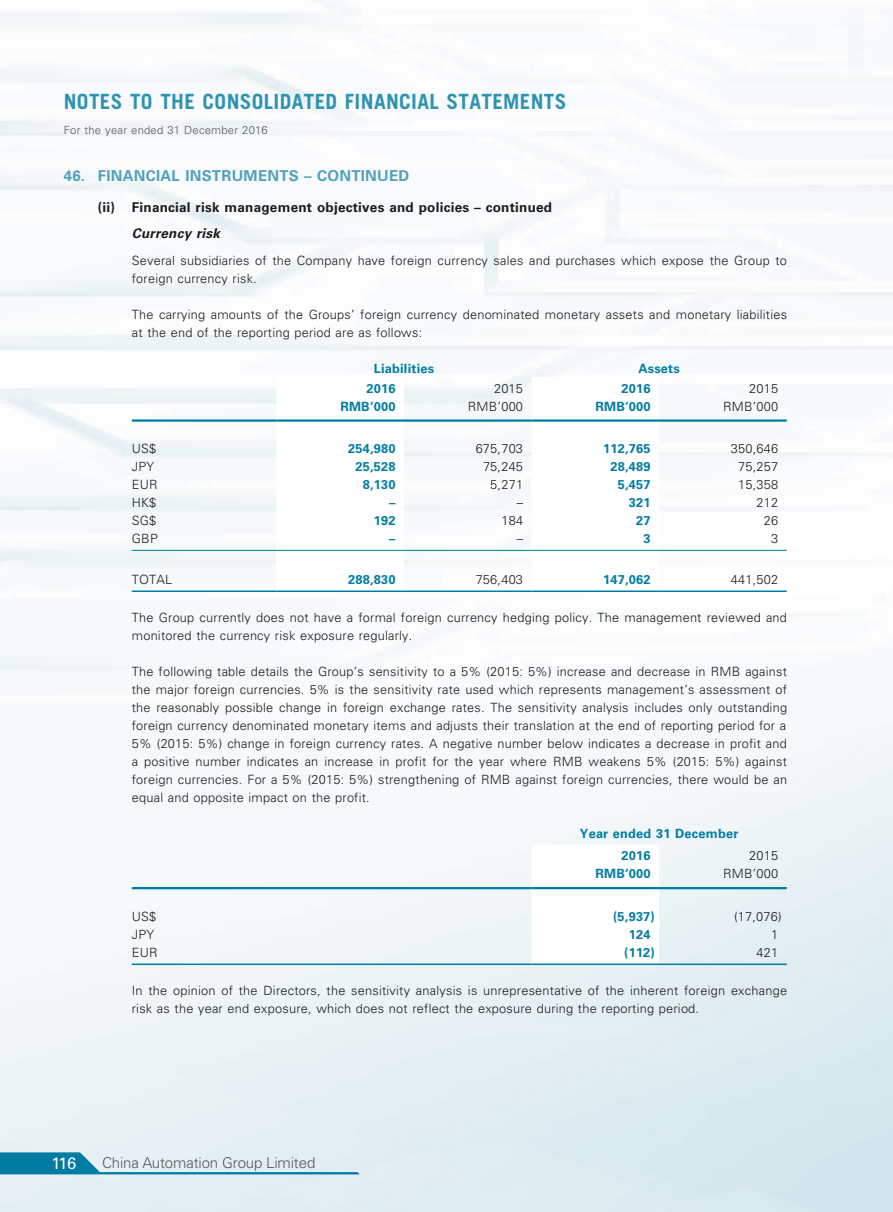
<style>
.page{position:relative;width:893px;height:1212px;background:#fff}
.page>*{position:absolute;margin:0;border:0;box-sizing:border-box;transform-origin:0 0}
.t1{font:700 21px "Trade Gothic LT Std";letter-spacing:.015em;color:#2e93b2}
.t2{font:16.5px "Univers LT Std";color:#fff}
.t3{font:700 15px "Univers LT Std";letter-spacing:.015em;color:#52a0bb}
.t4{font:300 15px "Univers LT Std";letter-spacing:-.01em;color:#575756}
.t5{font:700 13.5px "Univers LT Std";letter-spacing:.015em;color:#1c1c1b}
.t6{font:italic 700 13.5px "Univers LT Std";letter-spacing:.015em;color:#1c1c1b}
.t7{font:300 12.75px/18px "Univers LT Std";letter-spacing:.015em;color:#1c1c1b}
.t8{font:700 12.75px/22.2px "Univers LT Std";letter-spacing:.015em;color:#007ca2}
.t9{font:300 11.25px "Univers LT Std";letter-spacing:.015em;color:#575756}
</style>
<div class="page">
<svg style="left:0;top:1152px;width:360px;height:22px;background:#9dcbdb"></svg>
<svg style="left:276px;top:377px;width:383px;height:210px"></svg>
<hr style="left:132px;top:419px;width:144px;height:3px;background:#007ca2">
<hr style="left:276px;top:419px;width:128px;height:3px;background:#007ca2">
<hr style="left:404px;top:419px;width:127px;height:3px;background:#007ca2">
<hr style="left:531px;top:419px;width:128px;height:3px;background:#007ca2">
<hr style="left:659px;top:419px;width:128px;height:3px;background:#007ca2">
<hr style="left:132px;top:550px;width:144px;height:1px;background:#007ca2">
<hr style="left:276px;top:550px;width:128px;height:1px;background:#007ca2">
<hr style="left:404px;top:550px;width:127px;height:1px;background:#007ca2">
<hr style="left:531px;top:550px;width:128px;height:1px;background:#007ca2">
<hr style="left:659px;top:550px;width:128px;height:1px;background:#007ca2">
<hr style="left:132px;top:590px;width:144px;height:2px;background:#007ca2">
<hr style="left:276px;top:590px;width:128px;height:2px;background:#007ca2">
<hr style="left:404px;top:590px;width:127px;height:2px;background:#007ca2">
<hr style="left:531px;top:590px;width:128px;height:2px;background:#007ca2">
<hr style="left:659px;top:590px;width:128px;height:2px;background:#007ca2">
<svg style="left:531px;top:845px;width:128px;height:118px"></svg>
<hr style="left:132px;top:887px;width:399px;height:2px;background:#007ca2">
<hr style="left:531px;top:887px;width:128px;height:2px;background:#007ca2">
<hr style="left:659px;top:887px;width:128px;height:2px;background:#007ca2">
<hr style="left:132px;top:963px;width:399px;height:2px;background:#007ca2">
<hr style="left:531px;top:963px;width:128px;height:2px;background:#007ca2">
<hr style="left:659px;top:963px;width:128px;height:2px;background:#007ca2">
<h1 class="t1" style="left:64px;top:88px;width:504px">NOTES TO THE CONSOLIDATED FINANCIAL STATEMENTS</h1>
<p class="t9" style="left:64px;top:123px;width:206px">For the year ended 31 December 2016</p>
<p class="t3" style="left:64px;top:167px;width:347px">46. FINANCIAL INSTRUMENTS – CONTINUED</p>
<p class="t5" style="left:98px;top:199px;width:456px">(ii) Financial risk management objectives and policies – continued</p>
<p class="t6" style="left:132px;top:226px;width:90px">Currency risk</p>
<p class="t7" style="left:132px;top:251px;width:657px">Several subsidiaries of the Company have foreign currency sales and purchases which expose the Group to foreign currency risk.</p>
<p class="t7" style="left:132px;top:305px;width:657px">The carrying amounts of the Groups’ foreign currency denominated monetary assets and monetary liabilities at the end of the reporting period are as follows:</p>
<p class="t8" style="left:374px;top:357px;width:62px">Liabilities</p>
<p class="t8" style="left:638px;top:357px;width:43px">Assets</p>
<p class="t8" style="left:366px;top:377px;width:31px">2016</p>
<p class="t7" style="left:494px;top:379px;width:31px">2015</p>
<p class="t8" style="left:622px;top:377px;width:31px">2016</p>
<p class="t7" style="left:749px;top:379px;width:31px">2015</p>
<p class="t8" style="left:340px;top:395px;width:57px">RMB’000</p>
<p class="t7" style="left:468px;top:397px;width:57px">RMB’000</p>
<p class="t8" style="left:595px;top:395px;width:57px">RMB’000</p>
<p class="t7" style="left:723px;top:397px;width:57px">RMB’000</p>
<p class="t7" style="left:132px;top:440px;width:26px">US$</p>
<p class="t8" style="left:348px;top:438px;width:49px">254,980</p>
<p class="t7" style="left:476px;top:440px;width:49px">675,703</p>
<p class="t8" style="left:603px;top:438px;width:49px">112,765</p>
<p class="t7" style="left:731px;top:440px;width:49px">350,646</p>
<p class="t7" style="left:132px;top:458px;width:24px">JPY</p>
<p class="t8" style="left:355px;top:456px;width:42px">25,528</p>
<p class="t7" style="left:483px;top:458px;width:42px">75,245</p>
<p class="t8" style="left:611px;top:456px;width:42px">28,489</p>
<p class="t7" style="left:738px;top:458px;width:42px">75,257</p>
<p class="t7" style="left:132px;top:476px;width:27px">EUR</p>
<p class="t8" style="left:363px;top:474px;width:34px">8,130</p>
<p class="t7" style="left:490px;top:476px;width:34px">5,271</p>
<p class="t8" style="left:618px;top:474px;width:34px">5,457</p>
<p class="t7" style="left:738px;top:476px;width:42px">15,358</p>
<p class="t7" style="left:132px;top:494px;width:26px">HK$</p>
<p class="t8" style="left:389px;top:492px;width:8px">–</p>
<p class="t7" style="left:517px;top:494px;width:8px">–</p>
<p class="t8" style="left:629px;top:492px;width:23px">321</p>
<p class="t7" style="left:756px;top:494px;width:23px">212</p>
<p class="t7" style="left:132px;top:512px;width:26px">SG$</p>
<p class="t8" style="left:374px;top:510px;width:23px">192</p>
<p class="t7" style="left:501px;top:512px;width:23px">184</p>
<p class="t8" style="left:636px;top:510px;width:16px">27</p>
<p class="t7" style="left:764px;top:512px;width:16px">26</p>
<p class="t7" style="left:132px;top:530px;width:27px">GBP</p>
<p class="t8" style="left:389px;top:528px;width:8px">–</p>
<p class="t7" style="left:517px;top:530px;width:8px">–</p>
<p class="t8" style="left:644px;top:528px;width:9px">3</p>
<p class="t7" style="left:771px;top:530px;width:9px">3</p>
<p class="t7" style="left:132px;top:570px;width:42px">TOTAL</p>
<p class="t8" style="left:348px;top:568px;width:49px">288,830</p>
<p class="t7" style="left:476px;top:570px;width:49px">756,403</p>
<p class="t8" style="left:603px;top:568px;width:49px">147,062</p>
<p class="t7" style="left:731px;top:570px;width:49px">441,502</p>
<p class="t7" style="left:132px;top:609px;width:657px">The Group currently does not have a formal foreign currency hedging policy. The management reviewed and monitored the currency risk exposure regularly.</p>
<p class="t7" style="left:132px;top:663px;width:657px;text-align:justify">The following table details the Group’s sensitivity to a 5% (2015: 5%) increase and decrease in RMB against the major foreign currencies. 5% is the sensitivity rate used which represents management’s assessment of the reasonably possible change in foreign exchange rates. The sensitivity analysis includes only outstanding foreign currency denominated monetary items and adjusts their translation at the end of reporting period for a 5% (2015: 5%) change in foreign currency rates. A negative number below indicates a decrease in profit and a positive number indicates an increase in profit for the year where RMB weakens 5% (2015: 5%) against foreign currencies. For a 5% (2015: 5%) strengthening of RMB against foreign currencies, there would be an equal and opposite impact on the profit.</p>
<p class="t8" style="left:622px;top:823px;width:118px;text-indent:-42px">Year ended 31 December<br>2016</p>
<p class="t7" style="left:749px;top:847px;width:31px">2015</p>
<p class="t8" style="left:595px;top:863px;width:57px">RMB’000</p>
<p class="t7" style="left:723px;top:865px;width:57px">RMB’000</p>
<p class="t7" style="left:132px;top:907px;width:26px">US$</p>
<p class="t8" style="left:613px;top:905px;width:43px">(5,937)</p>
<p class="t7" style="left:734px;top:907px;width:49px">(17,076)</p>
<p class="t7" style="left:132px;top:925px;width:24px">JPY</p>
<p class="t8" style="left:629px;top:923px;width:23px">124</p>
<p class="t7" style="left:771px;top:925px;width:9px">1</p>
<p class="t7" style="left:132px;top:943px;width:27px">EUR</p>
<p class="t8" style="left:624px;top:941px;width:32px">(112)</p>
<p class="t7" style="left:756px;top:943px;width:23px">421</p>
<p class="t7" style="left:132px;top:982px;width:657px">In the opinion of the Directors, the sensitivity analysis is unrepresentative of the inherent foreign exchange risk as the year end exposure, which does not reflect the exposure during the reporting period.</p>
<p class="t2" style="left:52px;top:1153px;width:26px">116</p>
<p class="t4" style="left:102px;top:1154px;width:215px">China Automation Group Limited</p>
</div>
